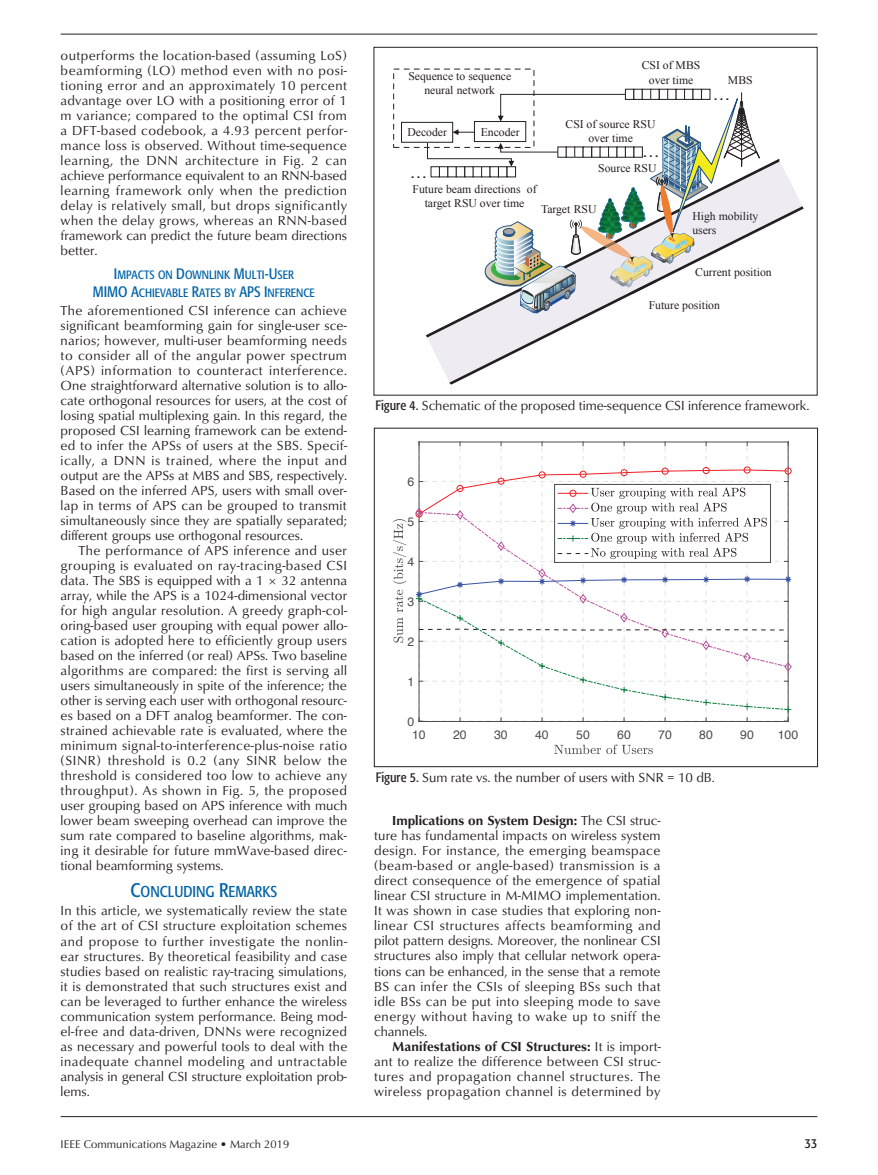
<style>
.page{position:relative;width:878px;height:1175px;background:#fff}
.page>*{position:absolute;margin:0;border:0;box-sizing:border-box;transform-origin:0 0}
.t1{font:17.55px "Arial";color:#231f20}
.t2{font:15.6px "Formata Condensed SC800";color:#0163a7}
.t3{font:13.5px/15px "Classico URW";color:#231f20;text-align:justify}
.t4{font:13.5px "Formata Condensed SC800";color:#231f20}
.t5{font:12.3px "Helvetica";color:#4b4c4d}
.t6{font:12px/18px "Formata Condensed SC800";color:#0163a7;text-align:center}
.t7{font:11.7px/14.1px "Times New Roman";color:#231f20;text-align:center}
.t8{font:11.25px "Optima";color:#231f20}
.s1{font-size:15px}
.s2{font-size:19.5px}
.s3{font-family:"Formata";font-stretch:condensed}
.s4{font-weight:700}
</style>
<div class="page">
<hr style="left:61px;top:34px;width:756px;height:1px;background:#231f20">
<hr style="left:61px;top:1115px;width:756px;height:1px;background:#231f20">
<svg style="left:426px;top:159px;width:377px;height:226px"></svg>
<hr style="left:740px;top:93px;width:1px;height:73px;background:#231f20">
<div style="left:624px;top:89px;width:10px;height:11px;border:1px solid #231f20"></div>
<div style="left:633px;top:89px;width:9px;height:11px;border:1px solid #231f20"></div>
<div style="left:641px;top:89px;width:9px;height:11px;border:1px solid #231f20"></div>
<div style="left:650px;top:89px;width:9px;height:11px;border:1px solid #231f20"></div>
<div style="left:658px;top:89px;width:10px;height:11px;border:1px solid #231f20"></div>
<div style="left:667px;top:89px;width:9px;height:11px;border:1px solid #231f20"></div>
<div style="left:684px;top:89px;width:9px;height:11px;border:1px solid #231f20"></div>
<div style="left:692px;top:89px;width:9px;height:11px;border:1px solid #231f20"></div>
<div style="left:700px;top:89px;width:10px;height:11px;border:1px solid #231f20"></div>
<div style="left:401px;top:122px;width:52px;height:21px;border:1px solid #231f20"></div>
<svg style="left:427px;top:94px;width:333px;height:219px"></svg>
<hr style="left:419px;top:721px;width:368px;height:1px;background:#4b4c4d">
<hr style="left:419px;top:441px;width:368px;height:1px;background:#4b4c4d">
<svg style="left:554px;top:744px;width:46px;height:10px"></svg>
<svg style="left:606px;top:744px;width:46px;height:10px"></svg>
<svg style="left:393px;top:589px;width:10px;height:53px"></svg>
<svg style="left:393px;top:519px;width:13px;height:64px"></svg>
<svg style="left:415px;top:442px;width:376px;height:279px"></svg>
<div style="left:554px;top:484px;width:216px;height:78px;border:1px solid #4b4c4d"></div>
<p class="t3" style="left:61px;top:47px;width:288px">outperforms the location-based (assuming LoS) beamforming (LO) method even with no posi&shy;tioning error and an approximately 10 percent advantage over LO with a positioning error of 1 m variance; compared to the optimal CSI from a DFT-based codebook, a 4.93 percent perfor&shy;mance loss is observed. Without time-sequence learning, the DNN architecture in Fig. 2 can achieve performance equivalent to an RNN-based learning framework only when the prediction delay is relatively small, but drops significantly when the delay grows, whereas an RNN-based framework can predict the future beam directions better.</p>
<p class="t6" style="left:93px;top:266px;width:223px"><span class="s1">I</span>MPACTS ON <span class="s1">D</span>OWNLINK <span class="s1">M</span>ULTI<span class="s1">-U</span>SER<br><span class="s1">MIMO A</span>CHIEVABLE <span class="s1">R</span>ATES BY <span class="s1">APS I</span>NFERENCE</p>
<p class="t3" style="left:61px;top:302px;width:288px">The aforementioned CSI inference can achieve significant beamforming gain for single-user sce&shy;narios; however, multi-user beamforming needs to consider all of the angular power spectrum (APS) information to counteract interference.<br>One straightforward alternative solution is to allo&shy;cate orthogonal resources for users, at the cost of losing spatial multiplexing gain. In this regard, the proposed CSI learning framework can be extend&shy;ed to infer the APSs of users at the SBS. Specif&shy;ically, a DNN is trained, where the input and output are the APSs at MBS and SBS, respectively.<br>Based on the inferred APS, users with small over&shy;lap in terms of APS can be grouped to transmit simultaneously since they are spatially separated; different groups use orthogonal resources.</p>
<p class="t3" style="left:61px;top:542px;width:288px;text-indent:18px">The performance of APS inference and user grouping is evaluated on ray-tracing-based CSI data. The SBS is equipped with a 1</p>
<p class="t3" style="left:61px;top:572px;width:288px;text-indent:221px">32 antenna array, while the APS is a 1024-dimensional vector for high angular resolution. A greedy graph-col&shy;oring-based user grouping with equal power allo&shy;cation is adopted here to efficiently group users based on the inferred (or real) APSs. Two baseline algorithms are compared: the first is serving all users simultaneously in spite of the inference; the other is serving each user with orthogonal resourc&shy;es based on a DFT analog beamformer. The con&shy;strained achievable rate is evaluated, where the minimum signal-to-interference-plus-noise ratio (SINR) threshold is 0.2 (any SINR below the threshold is considered too low to achieve any throughput). As shown in Fig. 5, the proposed user grouping based on APS inference with much lower beam sweeping overhead can improve the sum rate compared to baseline algorithms, mak&shy;ing it desirable for future mmWave-based direc&shy;tional beamforming systems.</p>
<p class="t2" style="left:130px;top:882px;width:148px"><span class="s2">C</span>ONCLUDING <span class="s2">R</span>EMARKS</p>
<p class="t3" style="left:61px;top:902px;width:288px">In this article, we systematically review the state of the art of CSI structure exploitation schemes and propose to further investigate the nonlin&shy;ear structures. By theoretical feasibility and case studies based on realistic ray-tracing simulations, it is demonstrated that such structures exist and can be leveraged to further enhance the wireless communication system performance. Being mod&shy;el-free and data-driven, DNNs were recognized as necessary and powerful tools to deal with the inadequate channel modeling and untractable analysis in general CSI structure exploitation prob&shy;lems.</p>
<p class="t7" style="left:408px;top:69px;width:104px">Sequence to sequence neural network</p>
<p class="t7" style="left:641px;top:58px;width:60px">CSI of MBS over time</p>
<p class="t7" style="left:727px;top:73px;width:26px">MBS</p>
<p class="t1" style="left:712px;top:82px;width:19px">…</p>
<p class="t7" style="left:565px;top:117px;width:92px">CSI of source RSU over time</p>
<p class="t7" style="left:407px;top:125px;width:41px">Decoder</p>
<p class="t7" style="left:480px;top:125px;width:40px">Encoder</p>
<p class="t1" style="left:409px;top:160px;width:19px">…</p>
<p class="t7" style="left:412px;top:182px;width:125px">Future beam directions of target RSU over time</p>
<p class="t1" style="left:642px;top:140px;width:19px">…</p>
<p class="t7" style="left:598px;top:161px;width:60px">Source RSU</p>
<p class="t7" style="left:541px;top:202px;width:57px">Target RSU</p>
<p class="t7" style="left:692px;top:209px;width:68px;text-align:left">High mobility users</p>
<p class="t7" style="left:695px;top:265px;width:78px">Current position</p>
<p class="t7" style="left:648px;top:297px;width:73px">Future position</p>
<p class="t3" style="left:375px;top:397px;width:435px"><span class="s3">Figure 4.</span> Schematic of the proposed time-sequence CSI inference framework.</p>
<p class="t5" style="left:407px;top:472px;width:8px">6</p>
<p class="t5" style="left:407px;top:512px;width:8px">5</p>
<p class="t5" style="left:407px;top:552px;width:8px">4</p>
<p class="t5" style="left:407px;top:592px;width:8px">3</p>
<p class="t5" style="left:407px;top:632px;width:8px">2</p>
<p class="t5" style="left:407px;top:672px;width:8px">1</p>
<p class="t5" style="left:407px;top:712px;width:8px">0</p>
<p class="t5" style="left:412px;top:724px;width:15px">10</p>
<p class="t5" style="left:453px;top:724px;width:15px">20</p>
<p class="t5" style="left:494px;top:724px;width:15px">30</p>
<p class="t5" style="left:535px;top:724px;width:15px">40</p>
<p class="t5" style="left:576px;top:724px;width:15px">50</p>
<p class="t5" style="left:617px;top:724px;width:15px">60</p>
<p class="t5" style="left:658px;top:724px;width:15px">70</p>
<p class="t5" style="left:699px;top:724px;width:15px">80</p>
<p class="t5" style="left:739px;top:724px;width:15px">90</p>
<p class="t5" style="left:777px;top:724px;width:22px">100</p>
<p class="t3" style="left:375px;top:769px;width:340px"><span class="s3">Figure 5.</span> Sum rate vs. the number of users with SNR = 10 dB.</p>
<p class="t3" style="left:374px;top:812px;width:288px;text-indent:18px"><span class="s4">Implications on System Design:</span> The CSI struc&shy;ture has fundamental impacts on wireless system design. For instance, the emerging beamspace (beam-based or angle-based) transmission is a direct consequence of the emergence of spatial linear CSI structure in M-MIMO implementation.<br>It was shown in case studies that exploring non&shy;linear CSI structures affects beamforming and pilot pattern designs. Moreover, the nonlinear CSI structures also imply that cellular network opera&shy;tions can be enhanced, in the sense that a remote BS can infer the CSIs of sleeping BSs such that idle BSs can be put into sleeping mode to save energy without having to wake up to sniff the channels.</p>
<p class="t3" style="left:374px;top:1037px;width:288px;text-indent:18px"><span class="s4">Manifestations of CSI Structures:</span> It is import&shy;ant to realize the difference between CSI struc&shy;tures and propagation channel structures. The wireless propagation channel is determined by</p>
<p class="t8" style="left:61px;top:1137px;width:230px">IEEE Communications Magazine • March 2019</p>
<p class="t4" style="left:804px;top:1134px;width:14px">33</p>
</div>
